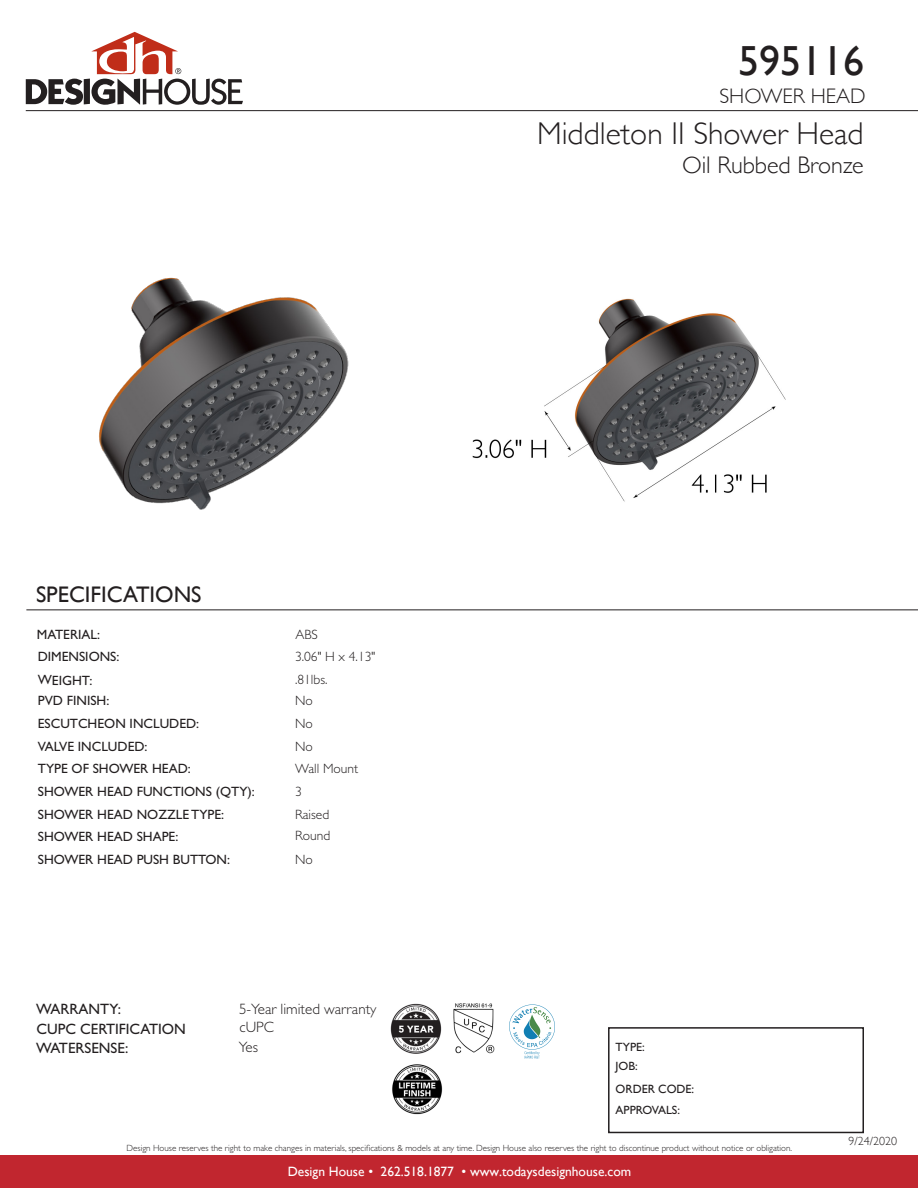
<style>
.page{position:relative;width:918px;height:1188px;background:#fff}
.page>*{position:absolute;margin:0;border:0;box-sizing:border-box;transform-origin:0 0}
.t1{font:42px "Gill Sans";color:#231f20}
.t2{font:300 31.5px "Gill Sans";color:#231f20}
.t3{font:300 24px "Gill Sans";color:#231f20}
.t4{font:22.5px "Gill Sans";color:#231f20}
.t5{font:300 21px "Gill Sans";color:#231f20}
.t6{font:15px "Gill Sans Std";color:#231f20}
.t7{font:300 15px "Gill Sans Std";color:#231f20}
.t8{font:13.5px "Gill Sans Std";color:#231f20}
.t9{font:300 13.5px "Gill Sans Std";color:#231f20}
.t10{font:13.5px "Gill Sans";color:#fff}
.t11{font:12px "Gill Sans Std";color:#231f20}
.t12{font:12px "Gill Sans";color:#231f20}
.t13{font:300 12px "Gill Sans";color:#231f20}
.t14{font:300 9px "Gill Sans Std";color:#231f20}
</style>
<div class="page">
<div style="left:0;top:1156px;width:918px;height:32px;background:#c1262f"></div>
<svg style="left:26px;top:32px;width:217px;height:73px"></svg>
<img style="left:99px;top:277px;width:250px;height:233px">
<img style="left:472px;top:298px;width:314px;height:204px">
<img style="left:390px;top:1003px;width:52px;height:51px">
<div style="left:608px;top:1027px;width:256px;height:106px;border:2px solid #231f20"></div>
<hr style="left:26px;top:110px;width:892px;height:1px;background:#231f20">
<hr style="left:26px;top:609px;width:892px;height:1px;background:#231f20">
<img style="left:453px;top:1003px;width:42px;height:51px">
<img style="left:392px;top:1064px;width:51px;height:51px">
<img style="left:509px;top:1004px;width:46px;height:55px">
<p class="t1" style="left:738px;top:36px;width:127px">595116</p>
<p class="t5" style="left:719px;top:79px;width:148px">SHOWER HEAD</p>
<p class="t2" style="left:537px;top:108px;width:328px">Middleton II Shower Head</p>
<p class="t4" style="left:36px;top:581px;width:167px">SPECIFICATIONS</p>
<p class="t8" style="left:37px;top:626px;width:65px">MATERIAL:</p>
<p class="t9" style="left:295px;top:627px;width:24px">ABS</p>
<p class="t8" style="left:38px;top:648px;width:83px">DIMENSIONS:</p>
<p class="t9" style="left:295px;top:649px;width:82px">3.06" H x 4.13"</p>
<p class="t8" style="left:38px;top:672px;width:56px">WEIGHT:</p>
<p class="t9" style="left:295px;top:672px;width:34px">.81lbs.</p>
<p class="t8" style="left:38px;top:693px;width:73px">PVD FINISH:</p>
<p class="t9" style="left:295px;top:693px;width:19px">No</p>
<p class="t8" style="left:38px;top:716px;width:163px">ESCUTCHEON INCLUDED:</p>
<p class="t9" style="left:295px;top:716px;width:19px">No</p>
<p class="t8" style="left:38px;top:738px;width:111px">VALVE INCLUDED:</p>
<p class="t9" style="left:295px;top:738px;width:19px">No</p>
<p class="t8" style="left:38px;top:761px;width:154px">TYPE OF SHOWER HEAD:</p>
<p class="t9" style="left:295px;top:761px;width:65px">Wall Mount</p>
<p class="t8" style="left:38px;top:784px;width:218px">SHOWER HEAD FUNCTIONS (QTY):</p>
<p class="t9" style="left:295px;top:784px;width:8px">3</p>
<p class="t8" style="left:38px;top:806px;width:188px">SHOWER HEAD NOZZLE TYPE:</p>
<p class="t9" style="left:295px;top:807px;width:36px">Raised</p>
<p class="t8" style="left:38px;top:852px;width:194px">SHOWER HEAD PUSH BUTTON:</p>
<p class="t9" style="left:295px;top:852px;width:19px">No</p>
<p class="t8" style="left:38px;top:829px;width:142px">SHOWER HEAD SHAPE:</p>
<p class="t9" style="left:295px;top:828px;width:37px">Round</p>
<p class="t6" style="left:36px;top:1001px;width:87px">WARRANTY:</p>
<p class="t6" style="left:37px;top:1020px;width:151px">CUPC CERTIFICATION</p>
<p class="t7" style="left:239px;top:1001px;width:139px">5-Year limited warranty</p>
<p class="t7" style="left:240px;top:1019px;width:36px">cUPC</p>
<p class="t6" style="left:36px;top:1040px;width:94px">WATERSENSE:</p>
<p class="t7" style="left:239px;top:1038px;width:21px">Yes</p>
<p class="t3" style="left:682px;top:147px;width:183px">Oil Rubbed Bronze</p>
<p class="t11" style="left:616px;top:1040px;width:31px">TYPE:</p>
<p class="t11" style="left:616px;top:1059px;width:24px">JOB:</p>
<p class="t12" style="left:616px;top:1082px;width:80px">ORDER CODE:</p>
<p class="t11" style="left:616px;top:1103px;width:66px">APPROVALS:</p>
<p class="t14" style="left:127px;top:1143px;width:667px">Design House reserves the right to make changes in materials, specifications &amp; models at any time. Design House also reserves the right to discontinue product without notice or obligation.</p>
<p class="t10" style="left:288px;top:1164px;width:345px">Design House • 262.518.1877 • www.todaysdesignhouse.com</p>
<p class="t13" style="left:849px;top:1132px;width:50px">9/24/2020</p>
</div>
